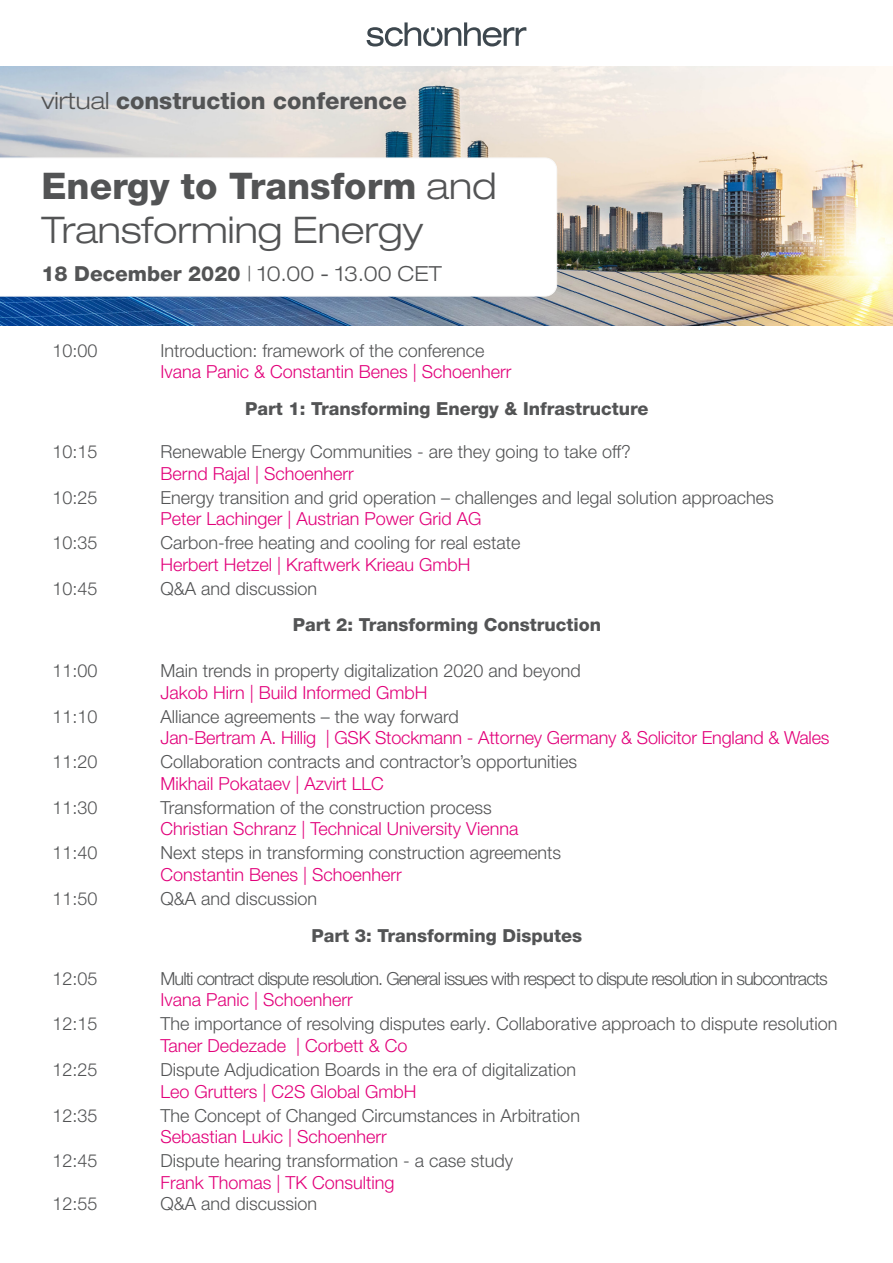
<style>
.page{position:relative;width:893px;height:1263px;background:#fff}
.page>*{position:absolute;margin:0;border:0;box-sizing:border-box;transform-origin:0 0}
.t1{font:300 expanded 36.75px/44.1px "Helvetica Neue LT Pro";color:#535455}
.t2{font:800 23.55px "Helvetica Neue LT Pro";color:#535455}
.t3{font:300 expanded 20.85px "Helvetica Neue LT Pro";color:#535455}
.t4{font:300 18px "Helvetica Neue LT Pro";color:#535455}
.t5{font:300 18px "Helvetica Neue LT Pro";color:#e2007a}
.t6{font:800 18px "Helvetica Neue LT Pro";color:#535455}
.t7{font:300 18px "Helvetica Neue LT Pro";letter-spacing:-.05em;color:#535455}
.s1{font-weight:300;font-stretch:expanded}
.s2{font-weight:800;font-stretch:normal}
</style>
<div class="page">
<img style="left:0;top:67px;width:893px;height:258px">
<svg style="left:367px;top:22px;width:159px;height:25px"></svg>
<svg style="left:0;top:158px;width:557px;height:138px"></svg>
<p class="t2" style="left:41px;top:87px;width:367px"><span class="s1">virtual</span> construction conference</p>
<p class="t1" style="left:41px;top:163px;width:457px"><span class="s2">Energy to Transform</span> and<br>Transforming Energy</p>
<p class="t3" style="left:41px;top:261px;width:402px"><span class="s2">18 December 2020</span> | 10.00 - 13.00 CET</p>
<p class="t4" style="left:52px;top:339px;width:47px">10:00</p>
<p class="t4" style="left:160px;top:339px;width:326px">Introduction: framework of the conference</p>
<p class="t5" style="left:160px;top:361px;width:353px">Ivana Panic &amp; Constantin Benes | Schoenherr</p>
<p class="t6" style="left:245px;top:398px;width:405px">Part 1: Transforming Energy &amp; Infrastructure</p>
<p class="t4" style="left:52px;top:441px;width:47px">10:15</p>
<p class="t4" style="left:160px;top:441px;width:472px">Renewable Energy Communities - are they going to take off?</p>
<p class="t5" style="left:160px;top:462px;width:195px">Bernd Rajal | Schoenherr</p>
<p class="t4" style="left:52px;top:486px;width:47px">10:25</p>
<p class="t4" style="left:160px;top:486px;width:615px">Energy transition and grid operation – challenges and legal solution approaches</p>
<p class="t5" style="left:160px;top:508px;width:323px">Peter Lachinger | Austrian Power Grid AG</p>
<p class="t4" style="left:52px;top:532px;width:47px">10:35</p>
<p class="t4" style="left:160px;top:532px;width:361px">Carbon-free heating and cooling for real estate</p>
<p class="t5" style="left:160px;top:553px;width:312px">Herbert Hetzel | Kraftwerk Krieau GmbH</p>
<p class="t4" style="left:52px;top:577px;width:47px">10:45</p>
<p class="t4" style="left:160px;top:577px;width:158px">Q&amp;A and discussion</p>
<p class="t6" style="left:293px;top:614px;width:310px">Part 2: Transforming Construction</p>
<p class="t4" style="left:52px;top:660px;width:47px">11:00</p>
<p class="t4" style="left:160px;top:660px;width:422px">Main trends in property digitalization 2020 and beyond</p>
<p class="t5" style="left:160px;top:681px;width:269px">Jakob Hirn | Build Informed GmbH</p>
<p class="t4" style="left:52px;top:705px;width:47px">11:10</p>
<p class="t4" style="left:160px;top:705px;width:300px">Alliance agreements – the way forward</p>
<p class="t5" style="left:160px;top:727px;width:671px">Jan-Bertram A. Hillig | GSK Stockmann - Attorney Germany &amp; Solicitor England &amp; Wales</p>
<p class="t4" style="left:52px;top:751px;width:47px">11:20</p>
<p class="t4" style="left:160px;top:751px;width:418px">Collaboration contracts and contractor’s opportunities</p>
<p class="t5" style="left:160px;top:772px;width:225px">Mikhail Pokataev | Azvirt LLC</p>
<p class="t4" style="left:52px;top:796px;width:47px">11:30</p>
<p class="t4" style="left:160px;top:796px;width:333px">Transformation of the construction process</p>
<p class="t5" style="left:160px;top:818px;width:359px">Christian Schranz | Technical University Vienna</p>
<p class="t4" style="left:52px;top:842px;width:47px">11:40</p>
<p class="t4" style="left:160px;top:842px;width:402px">Next steps in transforming construction agreements</p>
<p class="t5" style="left:160px;top:864px;width:243px">Constantin Benes | Schoenherr</p>
<p class="t4" style="left:52px;top:888px;width:47px">11:50</p>
<p class="t4" style="left:160px;top:888px;width:158px">Q&amp;A and discussion</p>
<p class="t6" style="left:311px;top:924px;width:272px">Part 3: Transforming Disputes</p>
<p class="t4" style="left:52px;top:967px;width:47px">12:05</p>
<p class="t7" style="left:160px;top:967px;width:669px">Multi contract dispute resolution. General issues with respect to dispute resolution in subcontracts</p>
<p class="t5" style="left:160px;top:989px;width:194px">Ivana Panic | Schoenherr</p>
<p class="t4" style="left:52px;top:1013px;width:47px">12:15</p>
<p class="t4" style="left:160px;top:1013px;width:678px">The importance of resolving disputes early. Collaborative approach to dispute resolution</p>
<p class="t5" style="left:160px;top:1035px;width:249px">Taner Dedezade | Corbett &amp; Co</p>
<p class="t4" style="left:52px;top:1059px;width:47px">12:25</p>
<p class="t4" style="left:160px;top:1059px;width:417px">Dispute Adjudication Boards in the era of digitalization</p>
<p class="t5" style="left:160px;top:1080px;width:258px">Leo Grutters | C2S Global GmbH</p>
<p class="t4" style="left:52px;top:1104px;width:47px">12:35</p>
<p class="t4" style="left:160px;top:1104px;width:421px">The Concept of Changed Circumstances in Arbitration</p>
<p class="t5" style="left:160px;top:1126px;width:228px">Sebastian Lukic | Schoenherr</p>
<p class="t4" style="left:52px;top:1150px;width:47px">12:45</p>
<p class="t4" style="left:160px;top:1150px;width:354px">Dispute hearing transformation - a case study</p>
<p class="t5" style="left:160px;top:1171px;width:236px">Frank Thomas | TK Consulting</p>
<p class="t4" style="left:52px;top:1193px;width:47px">12:55</p>
<p class="t4" style="left:160px;top:1193px;width:158px">Q&amp;A and discussion</p>
</div>
